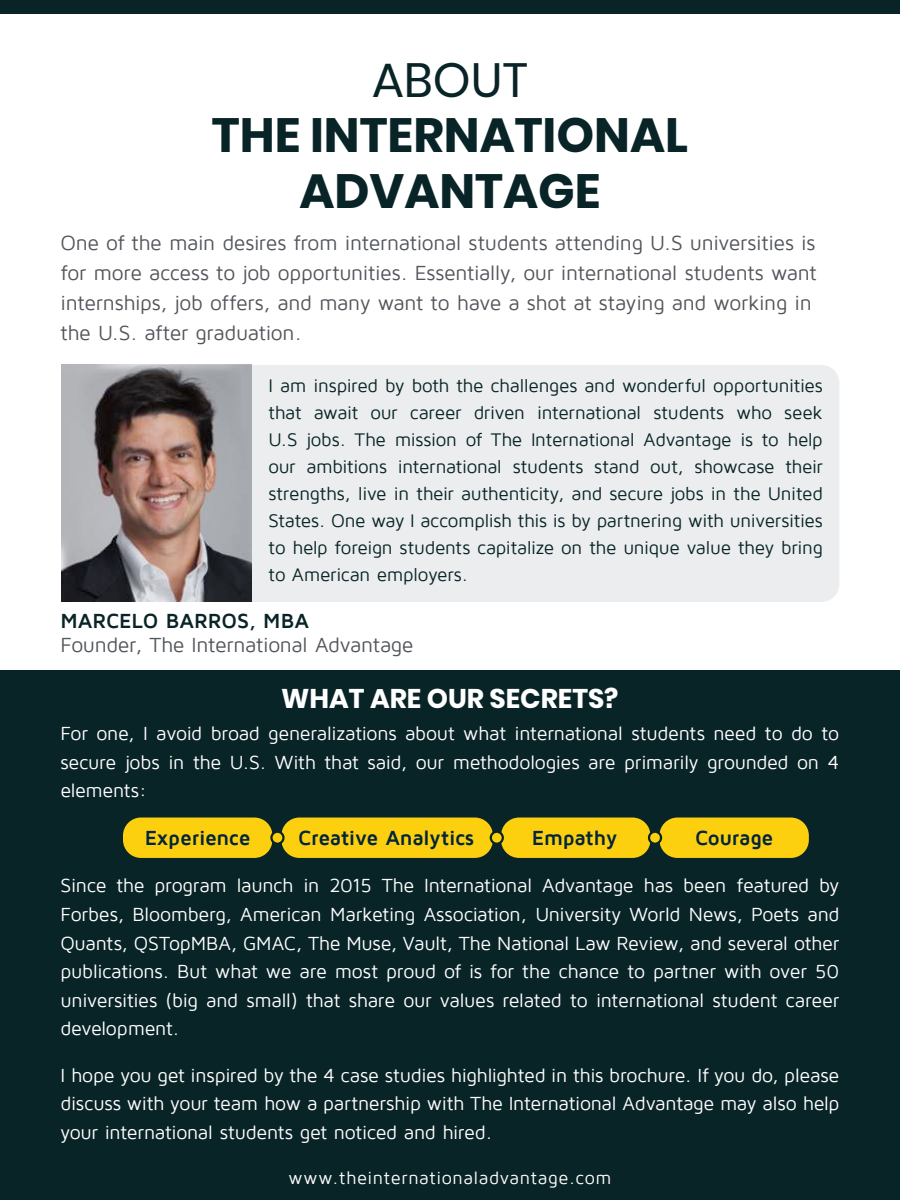
<style>
.page{position:relative;width:900px;height:1200px;background:#fff}
.page>*{position:absolute;margin:0;border:0;box-sizing:border-box;transform-origin:0 0}
.t1{font:700 48px/55.5px "Poppins";color:#092427;text-align:center}
.t2{font:48px "Poppins";color:#092427}
.t3{font:700 27px "Poppins";color:#fff}
.t4{font:21px/30px "Maven Pro";letter-spacing:-.015em;color:#52555b}
.t5{font:700 21px "Maven Pro";letter-spacing:-.015em;color:#03253b}
.t6{font:700 21px "Maven Pro";letter-spacing:-.005em;color:#092427}
.t7{font:19.5px/28.5px "Maven Pro";letter-spacing:-.015em;color:#fff;text-align:justify}
.t8{font:18.75px/27px "Maven Pro";letter-spacing:-.02em;color:#092427;text-align:justify}
.t9{font:18px "Maven Pro";letter-spacing:.035em;color:#fff}
</style>
<div class="page">
<div style="left:0;top:1157px;width:900px;height:43px;background:#092427"></div>
<div style="left:0;top:0;width:900px;height:14px;background:#092427"></div>
<div style="left:0;top:671px;width:900px;height:486px;background:#092427"></div>
<img style="left:61px;top:365px;width:77px;height:237px">
<svg style="left:124px;top:365px;width:715px;height:237px;background:#d9d8d8"></svg>
<div style="left:123px;top:818px;width:149px;height:40px;background:#fdd00f;border-radius:18px"></div>
<div style="left:281px;top:818px;width:212px;height:40px;background:#fdd00f;border-radius:18px"></div>
<div style="left:501px;top:818px;width:149px;height:40px;background:#fdd00f;border-radius:18px"></div>
<div style="left:659px;top:818px;width:150px;height:40px;background:#fdd00f;border-radius:18px"></div>
<svg style="left:271px;top:832px;width:12px;height:12px"></svg>
<div style="left:270px;top:831px;width:15px;height:14px;border:2px solid #092427;border-radius:50%"></div>
<div style="left:491px;top:832px;width:12px;height:12px;background:#fdd00f;border-radius:50%"></div>
<div style="left:490px;top:831px;width:14px;height:14px;border:2px solid #092427;border-radius:50%"></div>
<div style="left:649px;top:832px;width:12px;height:12px;background:#fdd00f;border-radius:50%"></div>
<div style="left:648px;top:831px;width:14px;height:14px;border:2px solid #092427;border-radius:50%"></div>
<h1 class="t2" style="left:372px;top:52px;width:157px">ABOUT</h1>
<h1 class="t1" style="left:212px;top:108px;width:478px">THE INTERNATIONAL<br>ADVANTAGE</h1>
<p class="t4" style="left:61px;top:229px;width:758px">One of the main desires from international students attending U.S universities is for more access to job opportunities. Essentially, our international students want internships, job offers, and many want to have a shot at staying and working in the U.S. after graduation.</p>
<p class="t8" style="left:268px;top:373px;width:556px">I am inspired by both the challenges and wonderful opportunities that await our career driven international students who seek U.S jobs. The mission of The International Advantage is to help our ambitions international students stand out, showcase their strengths, live in their authenticity, and secure jobs in the United States. One way I accomplish this is by partnering with universities to help foreign students capitalize on the unique value they bring to American employers.</p>
<p class="t6" style="left:61px;top:610px;width:250px">MARCELO BARROS, MBA</p>
<p class="t4" style="left:61px;top:631px;width:355px">Founder, The International Advantage</p>
<h2 class="t3" style="left:281px;top:682px;width:339px">WHAT ARE OUR SECRETS?</h2>
<p class="t7" style="left:60px;top:720px;width:780px">For one, I avoid broad generalizations about what international students need to do to secure jobs in the U.S. With that said, our methodologies are primarily grounded on 4 elements:</p>
<p class="t5" style="left:145px;top:827px;width:107px">Experience</p>
<p class="t5" style="left:298px;top:827px;width:178px">Creative Analytics</p>
<p class="t5" style="left:532px;top:827px;width:87px">Empathy</p>
<p class="t5" style="left:695px;top:827px;width:80px">Courage</p>
<p class="t7" style="left:61px;top:872px;width:780px">Since the program launch in 2015 The International Advantage has been featured by Forbes, Bloomberg, American Marketing Association, University World News, Poets and Quants, QSTopMBA, GMAC, The Muse, Vault, The National Law Review, and several other publications. But what we are most proud of is for the chance to partner with over 50 universities (big and small) that share our values related to international student career development.</p>
<p class="t7" style="left:61px;top:1061px;width:780px">I hope you get inspired by the 4 case studies highlighted in this brochure. If you do, please discuss with your team how a partnership with The International Advantage may also help your international students get noticed and hired.</p>
<p class="t9" style="left:288px;top:1168px;width:325px">www.theinternationaladvantage.com</p>
</div>
